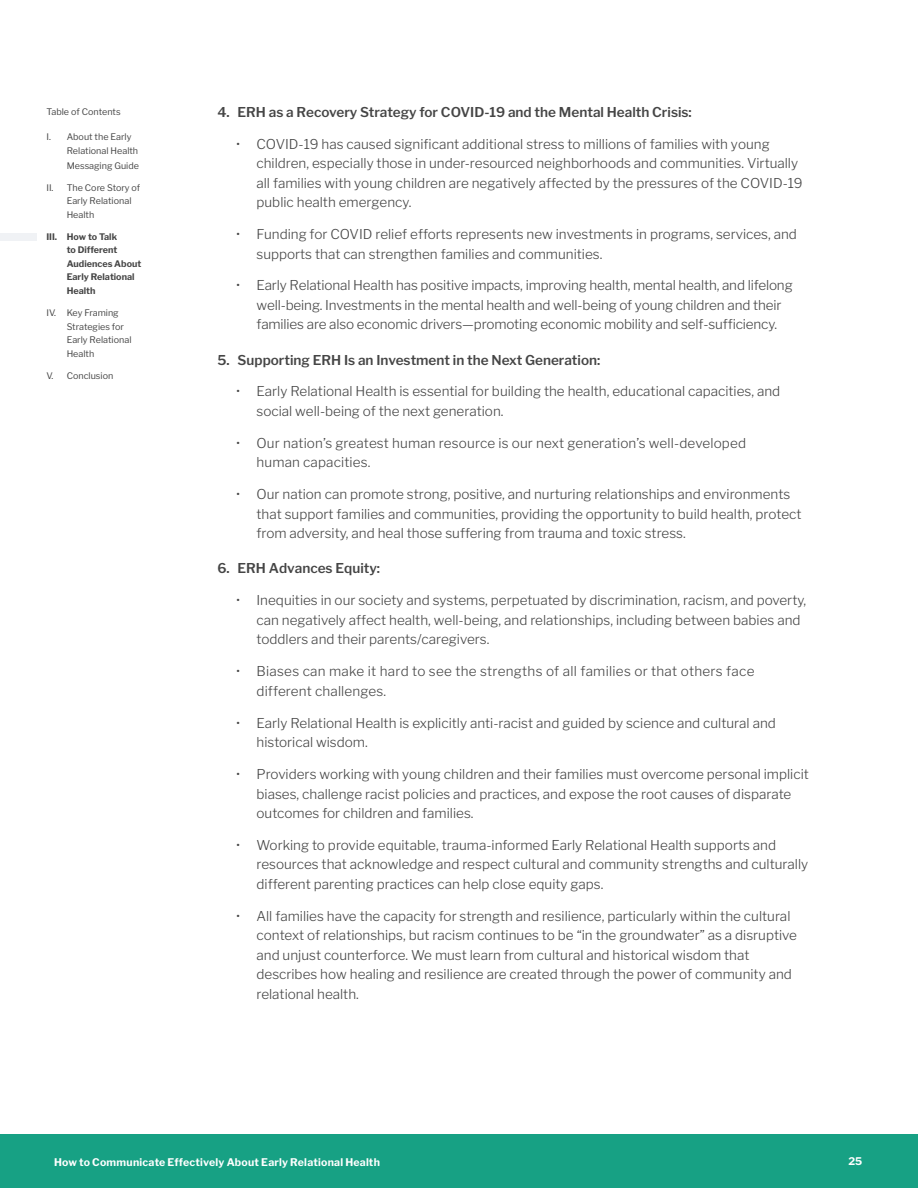
<style>
.page{position:relative;width:918px;height:1188px;background:#fff}
.page>*{position:absolute;margin:0;border:0;box-sizing:border-box;transform-origin:0 0}
.t1{font:300 13.5px/19.5px "Libre Franklin";color:#454545}
.t2{font:600 13.5px "Libre Franklin";color:#454545}
.t3{font:300 13.5px/19.5px "Libre Franklin";letter-spacing:.02em;color:#454545}
.t4{font:700 10.5px "Libre Franklin";letter-spacing:.02em;color:#fff}
.t5{font:9px/13.5px "Libre Franklin";color:#454545}
.t6{font:700 9px/13.5px "Libre Franklin";color:#454545}
</style>
<div class="page">
<div style="left:0;top:233px;width:37px;height:7px;background:#f0f2f5"></div>
<div style="left:0;top:1134px;width:918px;height:54px;background:#17a184"></div>
<p class="t5" style="left:46px;top:106px;width:76px">Table of Contents</p>
<p class="t2" style="left:217px;top:105px;width:476px">4. ERH as a Recovery Strategy for COVID-19 and the Mental Health Crisis:</p>
<p class="t1" style="left:256px;top:134px;width:548px;text-indent:-20px">• COVID-19 has caused significant additional stress to millions of families with young children, especially those in under-resourced neighborhoods and communities. Virtually all families with young children are negatively affected by the pressures of the COVID-19 public health emergency.</p>
<p class="t1" style="left:256px;top:225px;width:542px;text-indent:-20px">• Funding for COVID relief efforts represents new investments in programs, services, and supports that can strengthen families and communities.</p>
<p class="t1" style="left:256px;top:276px;width:538px;text-indent:-20px">• Early Relational Health has positive impacts, improving health, mental health, and lifelong well-being. Investments in the mental health and well-being of young children and their families are also economic drivers—promoting economic mobility and self-sufficiency.</p>
<p class="t2" style="left:217px;top:353px;width:385px">5. Supporting ERH Is an Investment in the Next Generation:</p>
<p class="t1" style="left:256px;top:382px;width:525px;text-indent:-20px">• Early Relational Health is essential for building the health, educational capacities, and social well-being of the next generation.</p>
<p class="t1" style="left:256px;top:434px;width:491px;text-indent:-20px">• Our nation’s greatest human resource is our next generation’s well-developed human capacities.</p>
<p class="t1" style="left:256px;top:485px;width:547px;text-indent:-20px">• Our nation can promote strong, positive, and nurturing relationships and environments that support families and communities, providing the opportunity to build health, protect from adversity, and heal those suffering from trauma and toxic stress.</p>
<p class="t2" style="left:217px;top:562px;width:164px">6. ERH Advances Equity:</p>
<p class="t1" style="left:256px;top:591px;width:551px;text-indent:-20px">• Inequities in our society and systems, perpetuated by discrimination, racism, and poverty, can negatively affect health, well-being, and relationships, including between babies and toddlers and their parents/caregivers.</p>
<p class="t3" style="left:256px;top:662px;width:500px;text-indent:-20px">• Biases can make it hard to see the strengths of all families or that others face different challenges.</p>
<p class="t1" style="left:256px;top:713px;width:521px;text-indent:-20px">• Early Relational Health is explicitly anti-racist and guided by science and cultural and historical wisdom.</p>
<p class="t1" style="left:256px;top:765px;width:554px;text-indent:-20px">• Providers working with young children and their families must overcome personal implicit biases, challenge racist policies and practices, and expose the root causes of disparate outcomes for children and families.</p>
<p class="t1" style="left:256px;top:836px;width:553px;text-indent:-20px">• Working to provide equitable, trauma-informed Early Relational Health supports and resources that acknowledge and respect cultural and community strengths and culturally different parenting practices can help close equity gaps.</p>
<p class="t1" style="left:256px;top:907px;width:542px;text-indent:-20px">• All families have the capacity for strength and resilience, particularly within the cultural context of relationships, but racism continues to be “in the groundwater” as a disruptive and unjust counterforce. We must learn from cultural and historical wisdom that describes how healing and resilience are created through the power of community and relational health.</p>
<p class="t5" style="left:67px;top:130px;width:74px;line-height:14.4px;text-indent:-20px">I. About the Early<br>Relational Health<br>Messaging Guide</p>
<p class="t5" style="left:67px;top:181px;width:75px;text-indent:-20px">II. The Core Story of<br>Early Relational<br>Health</p>
<p class="t6" style="left:67px;top:230px;width:76px;text-indent:-20px">III. How to Talk<br>to Different<br>Audiences About<br>Early Relational<br>Health</p>
<p class="t5" style="left:67px;top:306px;width:66px;text-indent:-20px">IV. Key Framing<br>Strategies for<br>Early Relational<br>Health</p>
<p class="t5" style="left:46px;top:369px;width:68px">V. Conclusion</p>
<p class="t4" style="left:54px;top:1157px;width:327px">How to Communicate Effectively About Early Relational Health</p>
<p class="t4" style="left:849px;top:1156px;width:15px">25</p>
</div>
